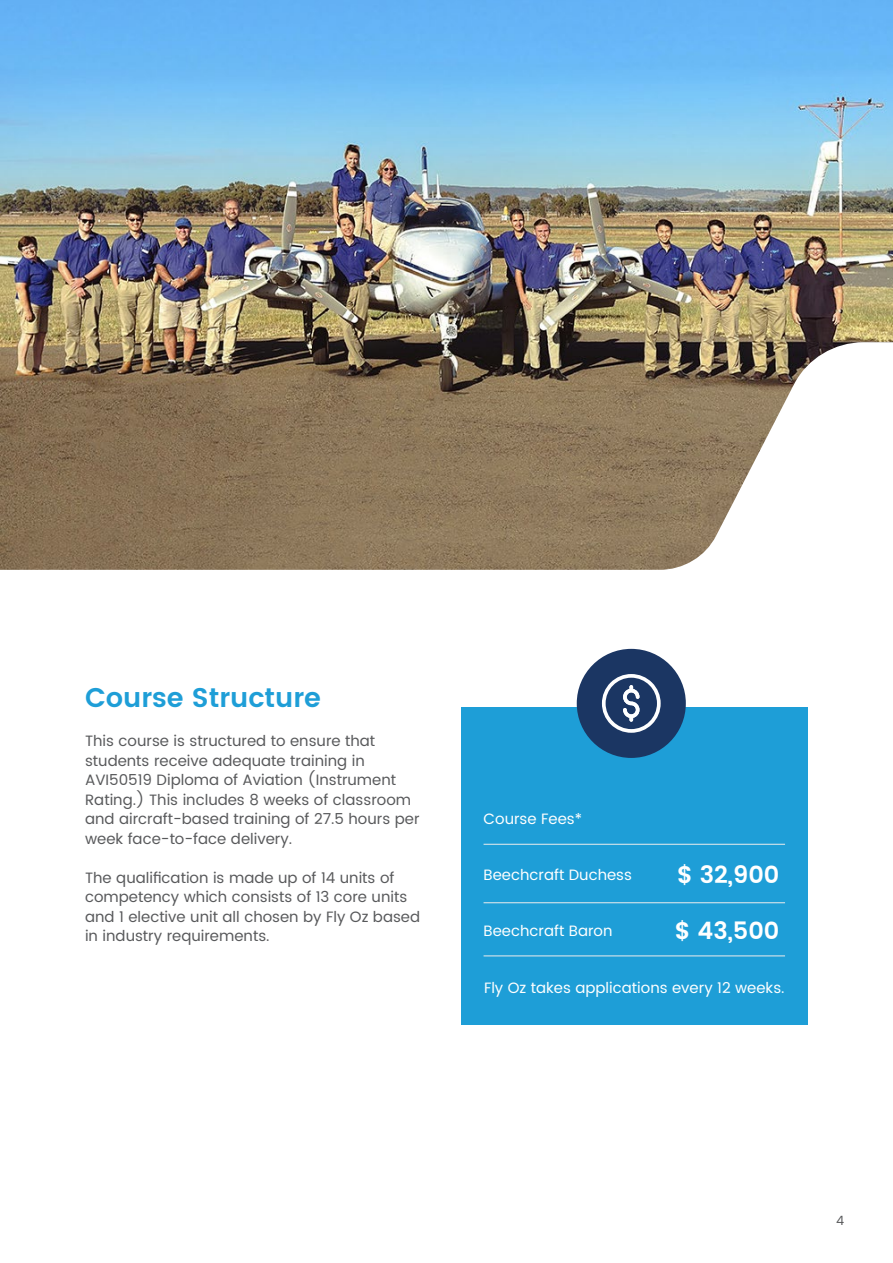
<style>
.page{position:relative;width:893px;height:1263px;background:#fff}
.page>*{position:absolute;margin:0;border:0;box-sizing:border-box;transform-origin:0 0}
.t1{font:600 27px "Poppins";color:#1e9ed7}
.t2{font:600 24px "Poppins";color:#fff}
.t3{font:15px/19.5px "Poppins";color:#58595b}
.t4{font:15px "Poppins";color:#fff}
.t5{font:12.75px "Poppins";color:#58595b}
</style>
<div class="page">
<img style="left:0;top:0;width:893px;height:342px">
<svg style="left:0;top:342px;width:893px;height:365px"></svg>
<div style="left:461px;top:707px;width:347px;height:318px;background:#1e9ed7"></div>
<div style="left:577px;top:649px;width:109px;height:109px;background:#1b3663;border-radius:50%"></div>
<svg style="left:602px;top:674px;width:59px;height:59px"></svg>
<hr style="left:484px;top:844px;width:301px;height:1px;background:#eceded">
<hr style="left:484px;top:902px;width:301px;height:1px;background:#eceded">
<hr style="left:484px;top:955px;width:301px;height:1px;background:#eceded">
<h1 class="t1" style="left:85px;top:678px;width:238px">Course Structure</h1>
<p class="t3" style="left:85px;top:732px;width:336px">This course is structured to ensure that students receive adequate training in AVI50519 Diploma of Aviation (Instrument Rating.) This includes 8 weeks of classroom and aircraft-based training of 27.5 hours per week face-to-face delivery.</p>
<p class="t3" style="left:85px;top:868px;width:337px">The qualification is made up of 14 units of competency which consists of 13 core units and 1 elective unit all chosen by Fly Oz based in industry requirements.</p>
<p class="t4" style="left:484px;top:808px;width:100px">Course Fees*</p>
<h2 class="t2" style="left:677px;top:856px;width:104px">$ 32,900</h2>
<h2 class="t2" style="left:675px;top:912px;width:106px">$ 43,500</h2>
<p class="t4" style="left:484px;top:977px;width:302px">Fly Oz takes applications every 12 weeks.</p>
<p class="t4" style="left:484px;top:864px;width:150px">Beechcraft Duchess</p>
<p class="t4" style="left:484px;top:920px;width:130px">Beechcraft Baron</p>
<p class="t5" style="left:836px;top:1211px;width:10px">4</p>
</div>
